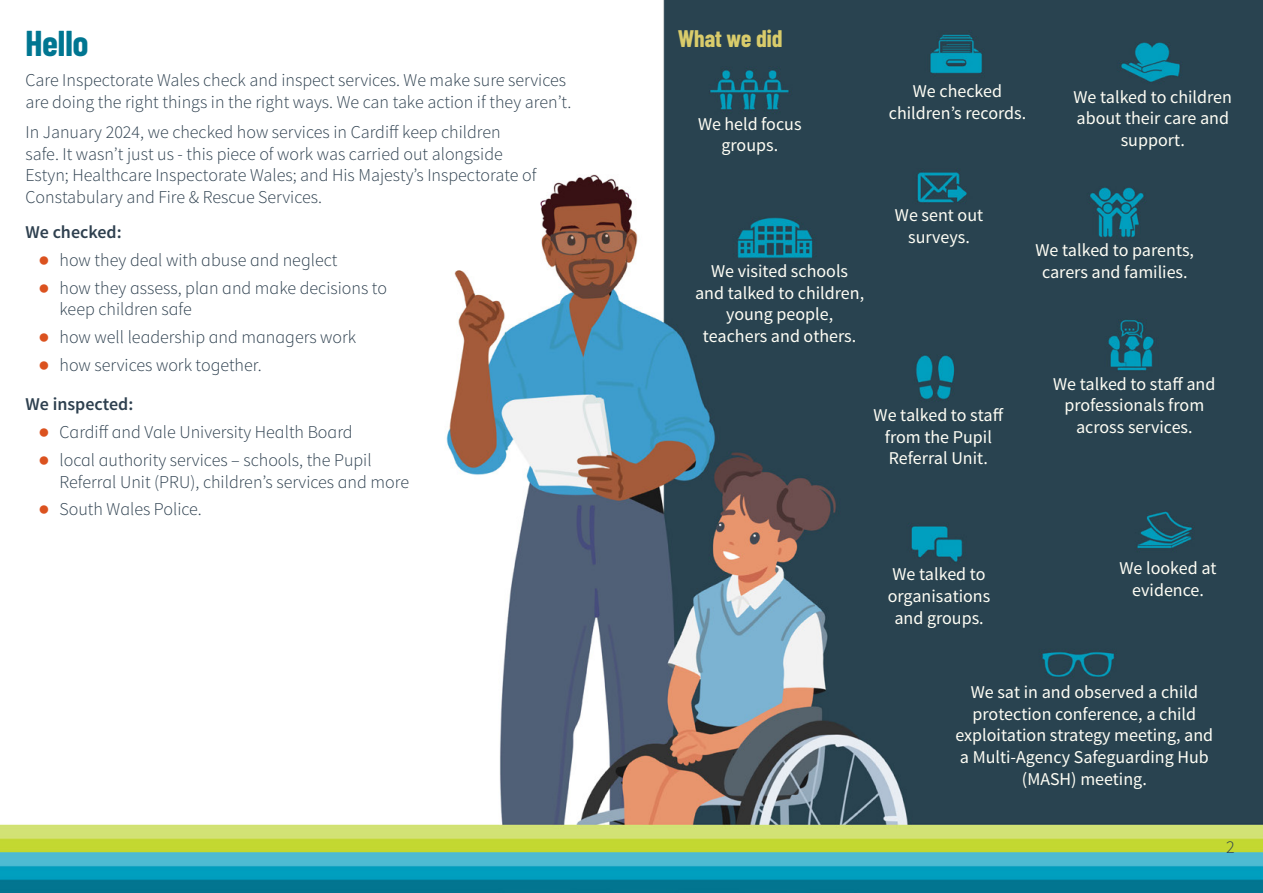
<style>
.page{position:relative;width:1263px;height:893px;background:#fff}
.page>*{position:absolute;margin:0;border:0;box-sizing:border-box;transform-origin:0 0}
.t1{font:700 36px "Barlow Condensed";color:#007691}
.t2{font:700 24px "Barlow Condensed";color:#d9cc6b}
.t3{font:300 18px/21.6px "Source Sans Pro";color:#2e404f}
.t4{font:18px/21.6px "Source Sans Pro";color:#fffef5;text-align:center}
.t5{font:600 18px "Source Sans Pro";color:#2e404f}
.s1{font-family:"Arial";font-weight:700;font-size:19.5px;color:#db521f}
</style>
<div class="page">
<img style="left:0;top:0;width:1263px;height:893px">
<p class="t1" style="left:26px;top:18px;width:64px">Hello</p>
<p class="t3" style="left:26px;top:70px;width:547px">Care Inspectorate Wales check and inspect services. We make sure services are doing the right things in the right ways. We can take action if they aren’t.</p>
<p class="t3" style="left:26px;top:121px;width:512px">In January 2024, we checked how services in Cardiff keep children safe. It wasn’t just us - this piece of work was carried out alongside Estyn; Healthcare Inspectorate Wales; and His Majesty’s Inspectorate of Constabulary and Fire &amp; Rescue Services.</p>
<p class="t5" style="left:26px;top:220px;width:98px">We checked:</p>
<p class="t3" style="left:38px;top:249px;width:301px"><span class="s1">●</span> how they deal with abuse and neglect</p>
<p class="t3" style="left:60px;top:277px;width:329px;text-indent:-21px"><span class="s1">●</span> how they assess, plan and make decisions to keep children safe</p>
<p class="t3" style="left:38px;top:327px;width:319px"><span class="s1">●</span> how well leadership and managers work</p>
<p class="t3" style="left:38px;top:355px;width:225px"><span class="s1">●</span> how services work together.</p>
<p class="t5" style="left:26px;top:393px;width:109px">We inspected:</p>
<p class="t3" style="left:38px;top:421px;width:316px"><span class="s1">●</span> Cardiff and Vale University Health Board</p>
<p class="t3" style="left:60px;top:449px;width:351px;text-indent:-21px"><span class="s1">●</span> local authority services – schools, the Pupil<br>Referral Unit (PRU), children’s services and more</p>
<p class="t3" style="left:38px;top:499px;width:165px"><span class="s1">●</span> South Wales Police.</p>
<p class="t2" style="left:678px;top:21px;width:106px">What we did</p>
<p class="t4" style="left:698px;top:113px;width:105px">We held focus groups.</p>
<p class="t4" style="left:889px;top:81px;width:139px">We checked children’s records.</p>
<p class="t4" style="left:1073px;top:86px;width:160px">We talked to children about their care and support.</p>
<p class="t4" style="left:695px;top:261px;width:171px">We visited schools and talked to children, young people, teachers and others.</p>
<p class="t4" style="left:895px;top:205px;width:90px">We sent out surveys.</p>
<p class="t4" style="left:874px;top:405px;width:131px">We talked to staff from the Pupil<br>Referral Unit.</p>
<p class="t4" style="left:1035px;top:240px;width:160px">We talked to parents, carers and families.</p>
<p class="t4" style="left:1053px;top:373px;width:164px">We talked to staff and professionals from across services.</p>
<p class="t4" style="left:888px;top:564px;width:104px">We talked to organisations and groups.</p>
<p class="t4" style="left:1119px;top:558px;width:99px">We looked at evidence.</p>
<p class="t4" style="left:955px;top:682px;width:259px">We sat in and observed a child protection conference, a child exploitation strategy meeting, and a Multi-Agency Safeguarding Hub (MASH) meeting.</p>
<p class="t3" style="left:1226px;top:836px;width:10px">2</p>
</div>
